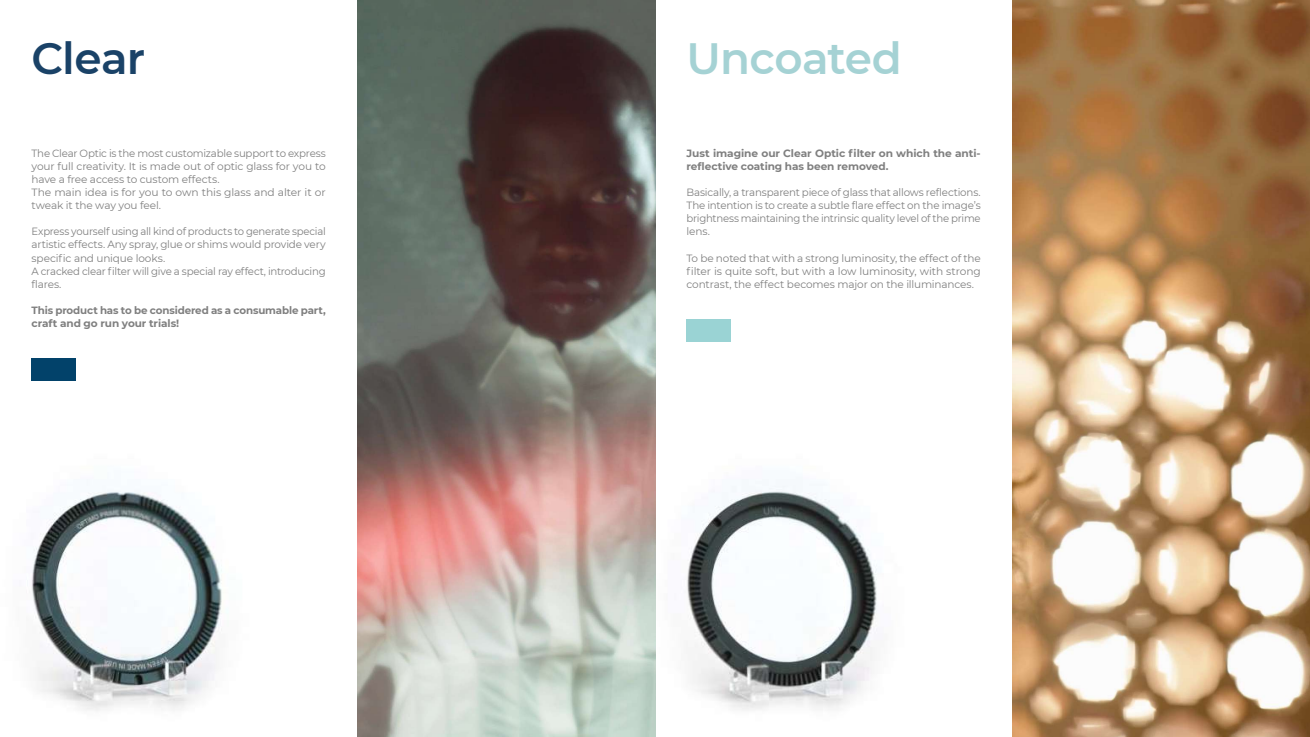
<style>
.page{position:relative;width:1310px;height:737px;background:#fff}
.page>*{position:absolute;margin:0;border:0;box-sizing:border-box;transform-origin:0 0}
.t1{font:600 43.75px "Montserrat";letter-spacing:-.015em;color:#a5d2d4}
.t2{font:600 43.75px "Montserrat";letter-spacing:-.015em;color:#1a4267}
.t3{font:10.5px/13.1px "Montserrat";letter-spacing:-.015em;color:#808080;text-align:justify}
.t4{font:10.5px/13.1px "Montserrat";letter-spacing:-.015em;color:#808080;scale:.96 1}
.t5{font:700 10.5px/13.1px "Montserrat";letter-spacing:-.005em;color:#808080}
</style>
<div class="page">
<img style="left:655px;top:358px;width:222px;height:379px">
<img style="left:31px;top:358px;width:191px;height:353px">
<img style="left:357px;top:0;width:298px;height:737px">
<div style="left:32px;top:358px;width:44px;height:22px;background:#02426a"></div>
<div style="left:686px;top:319px;width:45px;height:22px;background:#9ad3d4"></div>
<img style="left:1012px;top:0;width:298px;height:737px">
<h1 class="t2" style="left:31px;top:37px;width:115px">Clear</h1>
<h1 class="t1" style="left:686px;top:37px;width:217px">Uncoated</h1>
<p class="t3" style="left:31px;top:147px;width:296px;text-align:left">The Clear Optic is the most customizable support to express your full creativity. It is made out of optic glass for you to have a free access to custom effects.<br>The main idea is for you to own this glass and alter it or tweak it the way you feel.</p>
<p class="t4" style="left:32px;top:226px;width:308px">Express yourself using all kind of products to generate special artistic effects. Any spray, glue or shims would provide very specific and unique looks.<br>A cracked clear filter will give a special ray effect, introducing flares.</p>
<p class="t5" style="left:32px;top:304px;width:296px">This product has to be considered as a consumable part, craft and go run your trials!</p>
<p class="t5" style="left:686px;top:146px;width:296px">Just imagine our Clear Optic filter on which the anti&shy;reflective coating has been removed.</p>
<p class="t3" style="left:686px;top:185px;width:296px">Basically, a transparent piece of glass that allows reflections.<br>The intention is to create a subtle flare effect on the image’s brightness maintaining the intrinsic quality level of the prime lens.</p>
<p class="t3" style="left:686px;top:252px;width:296px">To be noted that with a strong luminosity, the effect of the filter is quite soft, but with a low luminosity, with strong contrast, the effect becomes major on the illuminances.</p>
</div>
